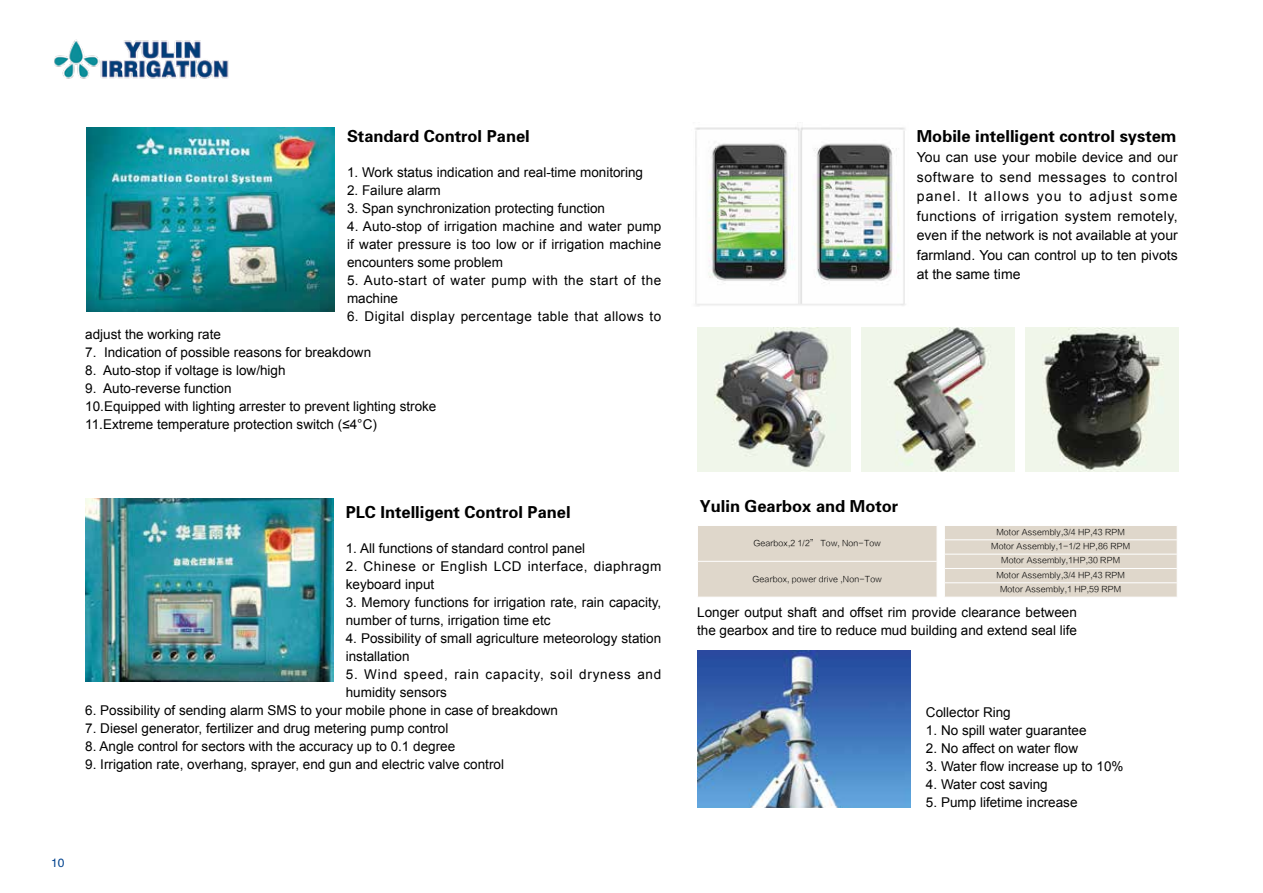
<style>
.page{position:relative;width:1263px;height:893px;background:#fff}
.page>*{position:absolute;margin:0;border:0;box-sizing:border-box;transform-origin:0 0}
.t1{font:16.5px "FZDHTJW GB1 0";color:#000}
.t2{font:13.8px/19.5px "Arial";color:#000;text-align:justify}
.t3{font:13.5px/18px "Arial";color:#000}
.t4{font:13.5px/18px "Arial";letter-spacing:.035em;color:#000}
.t5{font:13.5px/18px "Arial";letter-spacing:.055em;color:#000}
.t6{font:13.5px "Arial";letter-spacing:.03em;color:#000}
.t7{font:12px "FZHTJW GB1 0";color:#00428e}
.t8{font:8.25px/14.4px "FZLTXHK";color:#000;text-align:center}
</style>
<div class="page">
<img style="left:54px;top:39px;width:175px;height:40px">
<img style="left:85px;top:498px;width:248px;height:183px">
<img style="left:697px;top:327px;width:153px;height:145px">
<img style="left:861px;top:327px;width:153px;height:145px">
<img style="left:1026px;top:327px;width:152px;height:145px">
<img style="left:86px;top:128px;width:248px;height:183px">
<img style="left:697px;top:650px;width:213px;height:157px">
<img style="left:695px;top:127px;width:211px;height:179px">
<div style="left:945px;top:526px;width:232px;height:71px;background:#dfd7cb"></div>
<hr style="left:945px;top:539px;width:232px;height:1px;background:#fff">
<hr style="left:945px;top:554px;width:232px;height:1px;background:#fff">
<hr style="left:945px;top:568px;width:232px;height:1px;background:#fff">
<hr style="left:945px;top:582px;width:232px;height:1px;background:#fff">
<div style="left:698px;top:526px;width:239px;height:71px;background:#dfd7cb"></div>
<hr style="left:698px;top:561px;width:239px;height:1px;background:#fff">
<p class="t1" style="left:347px;top:127px;width:184px">Standard Control Panel</p>
<p class="t3" style="left:347px;top:163px;width:298px">1. Work status indication and real-time monitoring</p>
<p class="t3" style="left:347px;top:181px;width:95px">2. Failure alarm</p>
<p class="t3" style="left:347px;top:199px;width:260px">3. Span synchronization protecting function</p>
<p class="t3" style="left:347px;top:217px;width:316px;text-align:justify">4. Auto-stop of irrigation machine and water pump if water pressure is too low or if irrigation machine encounters some problem</p>
<p class="t4" style="left:347px;top:271px;width:316px">5. Auto-start of water pump with the start of the machine</p>
<p class="t6" style="left:347px;top:307px;width:316px">6. Digital display percentage table that allows to</p>
<p class="t3" style="left:85px;top:325px;width:137px">adjust the working rate</p>
<p class="t3" style="left:85px;top:343px;width:287px">7. Indication of possible reasons for breakdown</p>
<p class="t3" style="left:85px;top:361px;width:202px">8. Auto-stop if voltage is low/high</p>
<p class="t3" style="left:85px;top:379px;width:353px">9. Auto-reverse function<br>10.Equipped with lighting arrester to prevent lighting stroke<br>11.Extreme temperature protection switch (≤4°C)</p>
<p class="t1" style="left:346px;top:503px;width:226px">PLC Intelligent Control Panel</p>
<p class="t3" style="left:346px;top:539px;width:241px">1. All functions of standard control panel</p>
<p class="t4" style="left:346px;top:557px;width:317px">2. Chinese or English LCD interface, diaphragm keyboard input</p>
<p class="t3" style="left:346px;top:593px;width:317px">3. Memory functions for irrigation rate, rain capacity, number of turns, irrigation time etc</p>
<p class="t3" style="left:346px;top:629px;width:317px">4. Possibility of small agriculture meteorology station installation</p>
<p class="t5" style="left:346px;top:665px;width:317px">5. Wind speed, rain capacity, soil dryness and humidity sensors</p>
<p class="t3" style="left:85px;top:701px;width:474px">6. Possibility of sending alarm SMS to your mobile phone in case of breakdown</p>
<p class="t3" style="left:85px;top:719px;width:365px">7. Diesel generator, fertilizer and drug metering pump control</p>
<p class="t3" style="left:85px;top:737px;width:371px">8. Angle control for sectors with the accuracy up to 0.1 degree</p>
<p class="t3" style="left:85px;top:755px;width:420px">9. Irrigation rate, overhang, sprayer, end gun and electric valve control</p>
<p class="t7" style="left:51px;top:856px;width:15px">10</p>
<p class="t1" style="left:917px;top:127px;width:261px">Mobile intelligent control system</p>
<p class="t2" style="left:917px;top:148px;width:263px">You can use your mobile device and our software to send messages to control panel. It allows you to adjust some functions of irrigation system remotely, even if the network is not available at your farmland. You can control up to ten pivots at the same time</p>
<p class="t1" style="left:700px;top:497px;width:200px">Yulin Gearbox and Motor</p>
<p class="t8" style="left:753px;top:536px;width:129px">Gearbox,2 1/2” Tow, Non-Tow</p>
<p class="t8" style="left:753px;top:572px;width:131px">Gearbox, power drive ,Non-Tow</p>
<p class="t8" style="left:991px;top:525px;width:141px">Motor Assembly,3/4 HP,43 RPM<br>Motor Assembly,1-1/2 HP,86 RPM<br>Motor Assembly,1HP,30 RPM<br>Motor Assembly,3/4 HP,43 RPM<br>Motor Assembly,1 HP,59 RPM</p>
<p class="t3" style="left:697px;top:603px;width:381px">Longer output shaft and offset rim provide clearance between the gearbox and tire to reduce mud building and extend seal life</p>
<p class="t3" style="left:926px;top:704px;width:86px">Collector Ring</p>
<p class="t3" style="left:926px;top:722px;width:162px">1. No spill water guarantee</p>
<p class="t3" style="left:926px;top:740px;width:154px">2. No affect on water flow</p>
<p class="t3" style="left:926px;top:758px;width:199px">3. Water flow increase up to 10%</p>
<p class="t3" style="left:926px;top:776px;width:123px">4. Water cost saving</p>
<p class="t3" style="left:926px;top:794px;width:153px">5. Pump lifetime increase</p>
</div>
